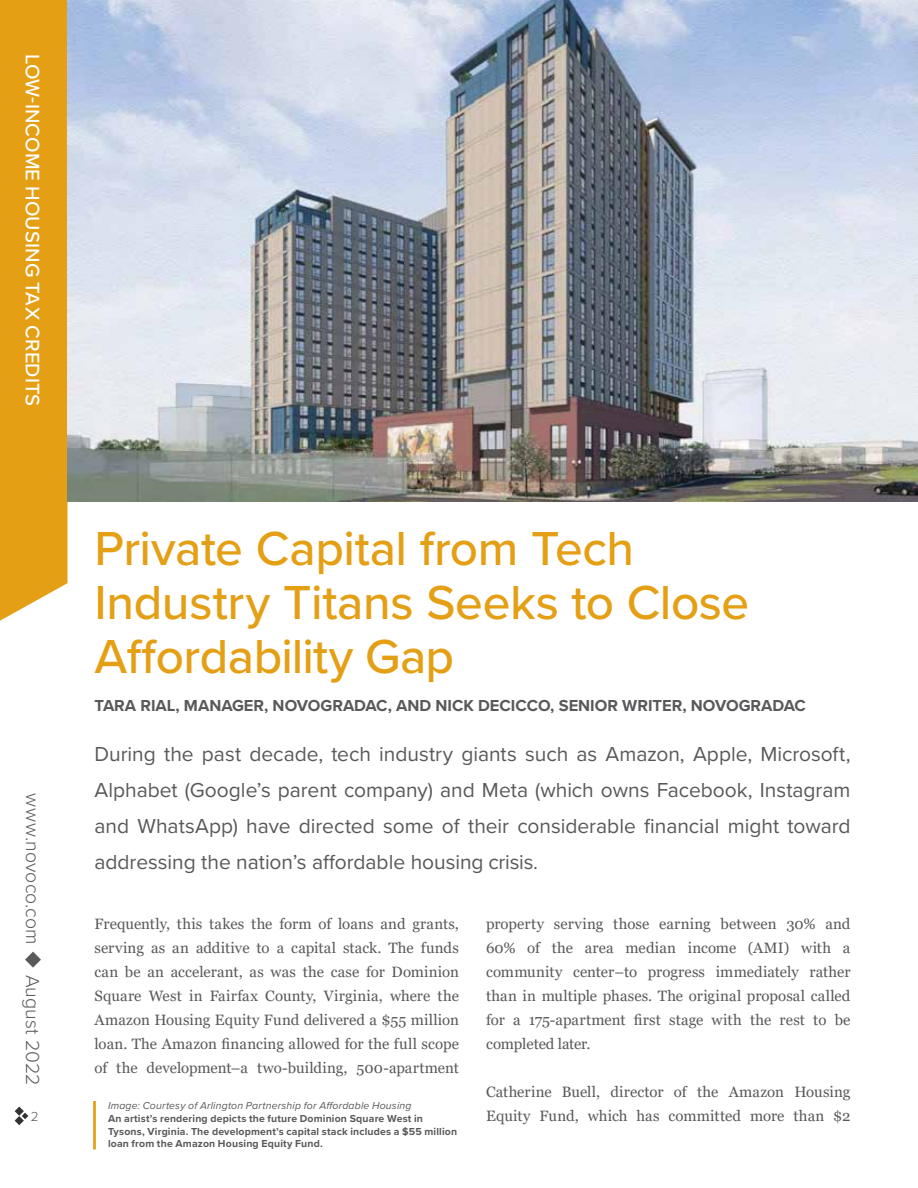
<style>
.page{position:relative;width:918px;height:1188px;background:#fff}
.page>*{position:absolute;margin:0;border:0;box-sizing:border-box;transform-origin:0 0}
.t1{font:500 49.5px/54px "Proxima Nova";letter-spacing:-.01em;color:#e49f15}
.t2{font:21px/36px "Proxima Nova";letter-spacing:-.005em;color:#58595b;text-align:justify}
.t3{font:500 20.25px "Proxima Nova";letter-spacing:.005em;color:#fff}
.t4{font:300 19.5px "Proxima Nova";letter-spacing:.005em;color:#58595b}
.t5{font:700 16.5px "Proxima Nova";color:#58595b}
.t6{font:15px/24px "Georgia";color:#58595b;text-align:justify}
.t7{font:300 13.5px "Proxima Nova";color:#58595b}
.t8{font:700 10.5px/12.6px "Proxima Nova";letter-spacing:.015em;color:#58595b}
.t9{font:italic 10.5px "Proxima Nova";letter-spacing:.015em;color:#58595b}
</style>
<div class="page">
<svg style="left:15px;top:1107px;width:13px;height:18px"></svg>
<div style="left:0;top:0;width:68px;height:621px;background:#e49f15"></div>
<hr style="left:93px;top:1101px;width:3px;height:48px;background:#e49f15">
<img style="left:68px;top:0;width:850px;height:501px">
<h3 class="t3" style="left:48px;top:54px;width:354px;rotate:90deg">LOW-INCOME HOUSING TAX CREDITS</h3>
<h3 class="t4" style="left:47px;top:793px;width:294px;rotate:90deg">www.novoco.com ◆ August 2022</h3>
<p class="t7" style="left:31px;top:1107px;width:9px">2</p>
<h1 class="t1" style="left:94px;top:520px;width:656px">Private Capital from Tech<br>Industry Titans Seeks to Close<br>Affordability Gap</h1>
<p class="t5" style="left:94px;top:693px;width:713px">TARA RIAL, MANAGER, NOVOGRADAC, AND NICK DECICCO, SENIOR WRITER, NOVOGRADAC</p>
<p class="t2" style="left:94px;top:735px;width:758px">During the past decade, tech industry giants such as Amazon, Apple, Microsoft, Alphabet (Google’s parent company) and Meta (which owns Facebook, Instagram and WhatsApp) have directed some of their considerable financial might toward addressing the nation’s affordable housing crisis.</p>
<p class="t6" style="left:94px;top:912px;width:366px">Frequently, this takes the form of loans and grants, serving as an additive to a capital stack. The funds can be an accelerant, as was the case for Dominion Square West in Fairfax County, Virginia, where the Amazon Housing Equity Fund delivered a $55 million loan. The Amazon financing allowed for the full scope of the development–a two-building, 500-apartment</p>
<p class="t6" style="left:486px;top:912px;width:366px">property serving those earning between 30% and 60% of the area median income (AMI) with a community center–to progress immediately rather than in multiple phases. The original proposal called for a 175-apartment first stage with the rest to be completed later.</p>
<p class="t6" style="left:486px;top:1080px;width:366px">Catherine Buell, director of the Amazon Housing<br>Equity Fund, which has committed more than $2</p>
<p class="t9" style="left:108px;top:1098px;width:305px">Image: Courtesy of Arlington Partnership for Affordable Housing</p>
<p class="t8" style="left:108px;top:1112px;width:351px">An artist’s rendering depicts the future Dominion Square West in<br>Tysons, Virginia. The development’s capital stack includes a $55 million loan from the Amazon Housing Equity Fund.</p>
</div>
